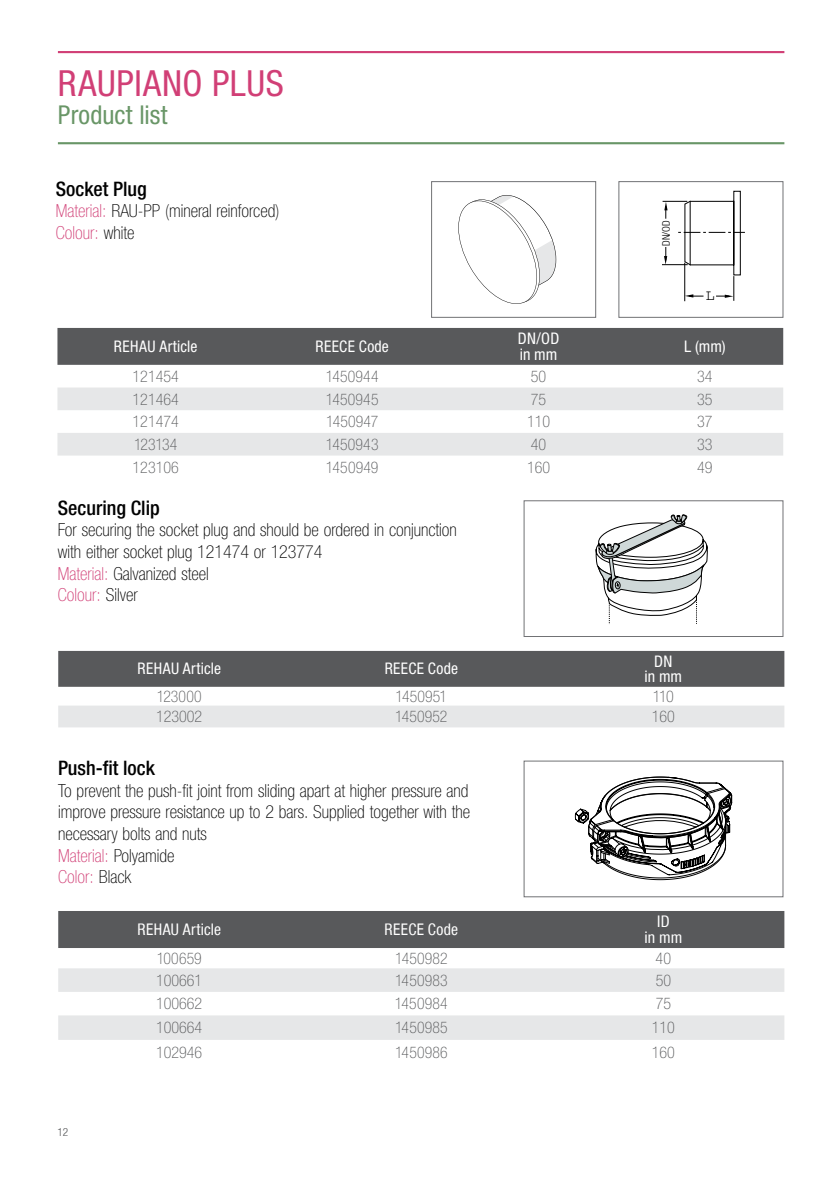
<style>
.page{position:relative;width:840px;height:1191px;background:#fff}
.page>*{position:absolute;margin:0;border:0;box-sizing:border-box;transform-origin:0 0}
.t1{font:condensed 36px "Helvetica Neue LTW1 G";letter-spacing:.015em;color:#d13f76}
.t2{font:condensed 26px "Helvetica Neue LTW1 G";letter-spacing:.005em;color:#699667}
.t3{font:500 condensed 20px "Helvetica Neue LTW1 G";color:#000}
.t4{font:100 condensed 18px/21.6px "Helvetica Neue LTW1 G";color:#000}
.t5{font:100 condensed 16px "Helvetica Neue LTW1 G";color:#58595b}
.t6{font:condensed 16px/15.4px "Helvetica Neue LTW1 G";letter-spacing:.02em;color:#fff}
.t7{font:condensed 16px/15.4px "Helvetica Neue LT Com";letter-spacing:.025em;color:#fff;text-align:center}
.t8{font:15px "Courier";color:#000}
.t9{font:300 condensed 11.4px "Helvetica Neue LT";color:#58595b}
.t10{font:300 condensed 10.4px "Helvetica Neue LT Com";color:#000}
.s1{color:#d13f76}
</style>
<div class="page">
<div style="left:57px;top:328px;width:725px;height:37px;background:#58595b"></div>
<svg style="left:57px;top:387px;width:725px;height:68px;fill:#e6e7e8"></svg>
<svg style="left:662px;top:191px;width:82px;height:109px"></svg>
<hr style="left:684px;top:263px;width:1px;height:38px;background:#000">
<svg style="left:458px;top:195px;width:99px;height:109px"></svg>
<div style="left:58px;top:651px;width:726px;height:36px;background:#58595b"></div>
<div style="left:58px;top:705px;width:726px;height:22px;background:#e6e7e8"></div>
<svg style="left:595px;top:514px;width:112px;height:110px"></svg>
<div style="left:58px;top:911px;width:726px;height:37px;background:#58595b"></div>
<svg style="left:58px;top:968px;width:726px;height:71px;fill:#e6e7e8"></svg>
<svg style="left:574px;top:776px;width:157px;height:104px"></svg>
<hr style="left:58px;top:51px;width:726px;height:2px;background:#d13f76">
<hr style="left:58px;top:142px;width:726px;height:2px;background:#699667">
<div style="left:431px;top:181px;width:164px;height:136px;border:1px solid #717275"></div>
<div style="left:618px;top:181px;width:164px;height:136px;border:1px solid #717275"></div>
<div style="left:523px;top:500px;width:259px;height:137px;border:1px solid #717275"></div>
<div style="left:523px;top:761px;width:259px;height:136px;border:1px solid #717275"></div>
<h1 class="t1" style="left:58px;top:62px;width:227px">RAUPIANO PLUS</h1>
<h2 class="t2" style="left:58px;top:100px;width:111px">Product list</h2>
<p class="t3" style="left:56px;top:176px;width:92px">Socket Plug</p>
<p class="t4" style="left:56px;top:200px;width:225px"><span class="s1">Material:</span> RAU-PP (mineral reinforced)<br><span class="s1">Colour:</span> white</p>
<p class="t10" style="left:659px;top:246px;width:27px;rotate:-90deg">DN/OD</p>
<p class="t8" style="left:705px;top:287px;width:11px">L</p>
<p class="t6" style="left:114px;top:339px;width:85px">REHAU Article</p>
<p class="t6" style="left:315px;top:339px;width:75px">REECE Code</p>
<p class="t6" style="left:517px;top:331px;width:43px">DN/OD in mm</p>
<p class="t6" style="left:683px;top:339px;width:43px">L (mm)</p>
<p class="t5" style="left:132px;top:367px;width:48px">121454</p>
<p class="t5" style="left:325px;top:367px;width:54px">1450944</p>
<p class="t5" style="left:530px;top:367px;width:17px">50</p>
<p class="t5" style="left:696px;top:367px;width:17px">34</p>
<p class="t5" style="left:132px;top:390px;width:48px">121464</p>
<p class="t5" style="left:325px;top:390px;width:54px">1450945</p>
<p class="t5" style="left:530px;top:390px;width:17px">75</p>
<p class="t5" style="left:696px;top:390px;width:17px">35</p>
<p class="t5" style="left:132px;top:412px;width:48px">121474</p>
<p class="t5" style="left:326px;top:412px;width:54px">1450947</p>
<p class="t5" style="left:526px;top:412px;width:25px">110</p>
<p class="t5" style="left:696px;top:412px;width:17px">37</p>
<p class="t5" style="left:134px;top:435px;width:45px">123134</p>
<p class="t5" style="left:325px;top:435px;width:54px">1450943</p>
<p class="t5" style="left:530px;top:435px;width:17px">40</p>
<p class="t5" style="left:696px;top:435px;width:17px">33</p>
<p class="t5" style="left:132px;top:458px;width:48px">123106</p>
<p class="t5" style="left:326px;top:458px;width:54px">1450949</p>
<p class="t5" style="left:526px;top:458px;width:25px">160</p>
<p class="t5" style="left:696px;top:458px;width:17px">49</p>
<p class="t3" style="left:58px;top:495px;width:103px">Securing Clip</p>
<p class="t4" style="left:58px;top:519px;width:400px">For securing the socket plug and should be ordered in conjunction with either socket plug 121474 or 123774<br><span class="s1">Material:</span> Galvanized steel<br><span class="s1">Colour:</span> Silver</p>
<p class="t6" style="left:137px;top:661px;width:85px">REHAU Article</p>
<p class="t6" style="left:384px;top:661px;width:75px">REECE Code</p>
<p class="t6" style="left:644px;top:653px;width:39px;text-align:center">DN<br>in mm</p>
<p class="t5" style="left:157px;top:687px;width:46px">123000</p>
<p class="t5" style="left:395px;top:687px;width:53px">1450951</p>
<p class="t5" style="left:652px;top:687px;width:23px">110</p>
<p class="t5" style="left:156px;top:707px;width:48px">123002</p>
<p class="t5" style="left:395px;top:707px;width:54px">1450952</p>
<p class="t5" style="left:651px;top:707px;width:25px">160</p>
<p class="t3" style="left:58px;top:756px;width:98px">Push-fit lock</p>
<p class="t4" style="left:58px;top:780px;width:413px">To prevent the push-fit joint from sliding apart at higher pressure and improve pressure resistance up to 2 bars. Supplied together with the necessary bolts and nuts<br><span class="s1">Material:</span> Polyamide<br><span class="s1">Color:</span> Black</p>
<p class="t9" style="left:57px;top:1125px;width:12px">12</p>
<p class="t7" style="left:137px;top:921px;width:85px">REHAU Article</p>
<p class="t7" style="left:384px;top:921px;width:75px">REECE Code</p>
<p class="t7" style="left:644px;top:913px;width:39px">ID<br>in mm</p>
<p class="t5" style="left:157px;top:949px;width:46px">100659</p>
<p class="t5" style="left:395px;top:949px;width:54px">1450982</p>
<p class="t5" style="left:655px;top:949px;width:17px">40</p>
<p class="t5" style="left:156px;top:971px;width:48px">100661</p>
<p class="t5" style="left:395px;top:971px;width:54px">1450983</p>
<p class="t5" style="left:655px;top:971px;width:17px">50</p>
<p class="t5" style="left:156px;top:994px;width:48px">100662</p>
<p class="t5" style="left:395px;top:994px;width:54px">1450984</p>
<p class="t5" style="left:655px;top:994px;width:17px">75</p>
<p class="t5" style="left:156px;top:1018px;width:48px">100664</p>
<p class="t5" style="left:395px;top:1018px;width:54px">1450985</p>
<p class="t5" style="left:651px;top:1018px;width:25px">110</p>
<p class="t5" style="left:156px;top:1043px;width:48px">102946</p>
<p class="t5" style="left:395px;top:1043px;width:54px">1450986</p>
<p class="t5" style="left:651px;top:1043px;width:25px">160</p>
</div>
